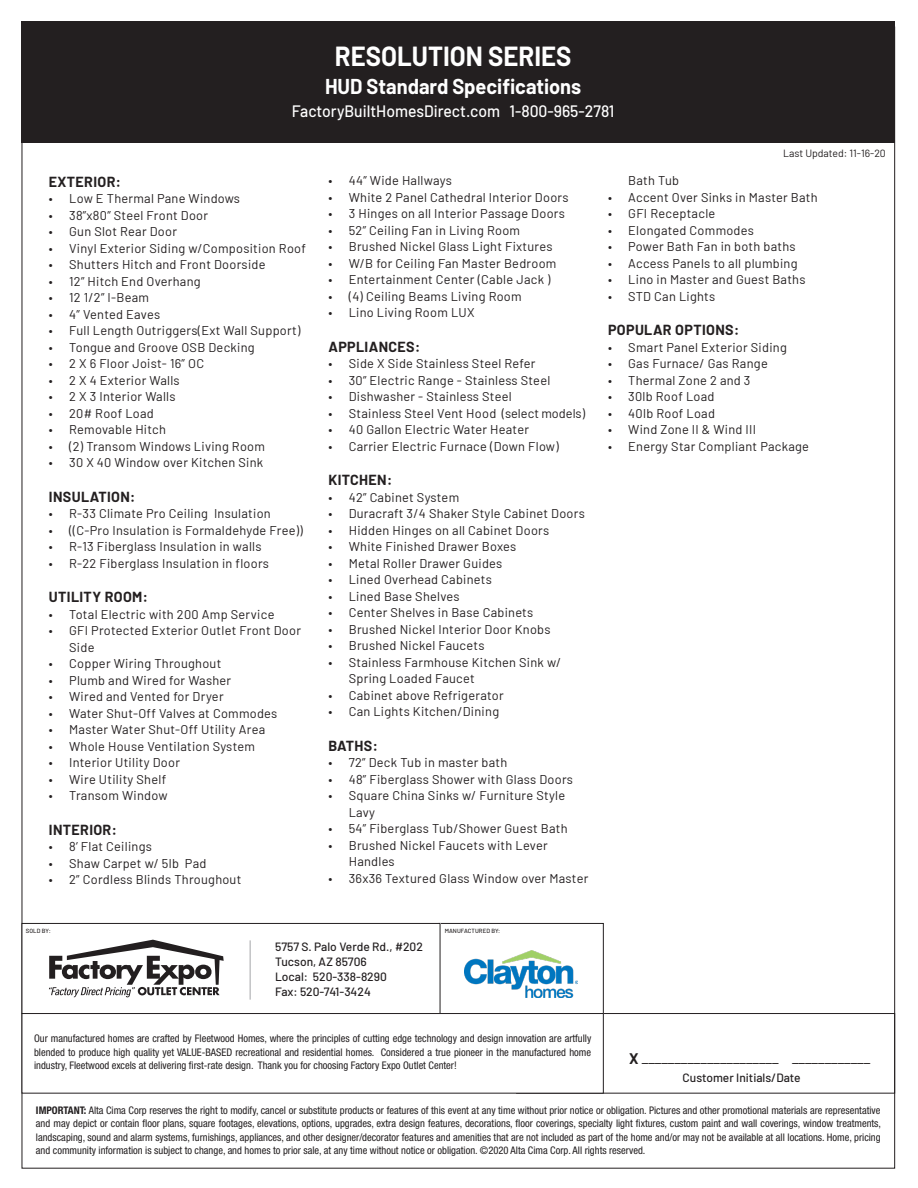
<style>
.page{position:relative;width:918px;height:1188px;background:#fff}
.page>*{position:absolute;margin:0;border:0;box-sizing:border-box;transform-origin:0 0}
.t1{font:700 27px "Barlow";color:#fff;scale:.95 1}
.t2{font:700 21px "Barlow";color:#fff;scale:.95 1}
.t3{font:500 16.5px "Barlow";color:#fff;scale:.95 1}
.t4{font:15px "Barlow";color:#231f20}
.Headers{font:700 14.25px "Barlow";letter-spacing:.025em;color:#231f20}
.t5{font:12.75px/16.5px "Barlow";letter-spacing:.02em;color:#231f20}
.t6{font:500 12px/15px "Barlow";color:#231f20}
.heading_new{font:condensed 10.5px/13.5px "Helvetica Neue LT Std";color:#231f20;text-align:justify}
.t7{font:10.5px "Barlow";color:#231f20}
.t8{font:500 6px "Barlow";letter-spacing:.01em;color:#231f20}
.s1{font-weight:700}
</style>
<div class="page">
<div style="left:438px;top:923px;width:166px;height:91px;border:1px solid #231f20"></div>
<div style="left:22px;top:923px;width:418px;height:91px;border:1px solid #231f20"></div>
<div style="left:22px;top:21px;width:873px;height:122px;background:#231f20"></div>
<hr style="left:250px;top:940px;width:1px;height:60px;background:#a4a5a9">
<div style="left:516px;top:1013px;width:379px;height:81px;border:1px solid #231f20"></div>
<svg style="left:49px;top:940px;width:175px;height:57px"></svg>
<img style="left:465px;top:951px;width:112px;height:47px">
<div style="left:22px;top:1014px;width:581px;height:79px;background:#fff"></div>
<div style="left:22px;top:1013px;width:582px;height:81px;border:1px solid #231f20"></div>
<p class="t1" style="left:335px;top:36px;width:251px">RESOLUTION SERIES</p>
<p class="t2" style="left:325px;top:71px;width:271px">HUD Standard Specifications</p>
<p class="t3" style="left:292px;top:99px;width:341px">FactoryBuiltHomesDirect.com 1-800-965-2781</p>
<p class="t7" style="left:783px;top:145px;width:104px">Last Updated: 11-16-20</p>
<p class="Headers" style="left:49px;top:171px;width:74px">EXTERIOR:</p>
<p class="t5" style="left:49px;top:190px;width:193px">• Low E Thermal Pane Windows</p>
<p class="t5" style="left:49px;top:206px;width:161px">• 38”x80” Steel Front Door</p>
<p class="t5" style="left:49px;top:223px;width:130px">• Gun Slot Rear Door</p>
<p class="t5" style="left:49px;top:239px;width:258px">• Vinyl Exterior Siding w/Composition Roof</p>
<p class="t5" style="left:49px;top:256px;width:218px">• Shutters Hitch and Front Doorside</p>
<p class="t5" style="left:49px;top:272px;width:153px">• 12” Hitch End Overhang</p>
<p class="t5" style="left:49px;top:289px;width:102px">• 12 1/2” I-Beam</p>
<p class="t5" style="left:49px;top:305px;width:113px">• 4” Vented Eaves</p>
<p class="t5" style="left:49px;top:322px;width:253px">• Full Length Outriggers(Ext Wall Support)</p>
<p class="t5" style="left:49px;top:338px;width:207px">• Tongue and Groove OSB Decking</p>
<p class="t5" style="left:49px;top:355px;width:157px">• 2 X 6 Floor Joist- 16” OC</p>
<p class="t5" style="left:49px;top:371px;width:132px">• 2 X 4 Exterior Walls</p>
<p class="t5" style="left:49px;top:388px;width:128px">• 2 X 3 Interior Walls</p>
<p class="t5" style="left:49px;top:404px;width:106px">• 20# Roof Load</p>
<p class="t5" style="left:49px;top:421px;width:119px">• Removable Hitch</p>
<p class="t5" style="left:49px;top:437px;width:218px">• (2) Transom Windows Living Room</p>
<p class="t5" style="left:49px;top:454px;width:216px">• 30 X 40 Window over Kitchen Sink</p>
<p class="Headers" style="left:49px;top:486px;width:88px">INSULATION:</p>
<p class="t5" style="left:49px;top:505px;width:223px">• R-33 Climate Pro Ceiling Insulation</p>
<p class="t5" style="left:49px;top:521px;width:255px">• ((C-Pro Insulation is Formaldehyde Free))</p>
<p class="t5" style="left:49px;top:538px;width:214px">• R-13 Fiberglass Insulation in walls</p>
<p class="t5" style="left:49px;top:554px;width:222px">• R-22 Fiberglass Insulation in floors</p>
<p class="Headers" style="left:49px;top:587px;width:101px">UTILITY ROOM:</p>
<p class="t5" style="left:49px;top:605px;width:227px">• Total Electric with 200 Amp Service</p>
<p class="t5" style="left:69px;top:622px;width:233px;text-indent:-20px">• GFI Protected Exterior Outlet Front Door<br>Side</p>
<p class="t5" style="left:49px;top:655px;width:174px">• Copper Wiring Throughout</p>
<p class="t5" style="left:49px;top:671px;width:184px">• Plumb and Wired for Washer</p>
<p class="t5" style="left:49px;top:688px;width:176px">• Wired and Vented for Dryer</p>
<p class="t5" style="left:49px;top:704px;width:230px">• Water Shut-Off Valves at Commodes</p>
<p class="t5" style="left:49px;top:721px;width:218px">• Master Water Shut-Off Utility Area</p>
<p class="t5" style="left:49px;top:737px;width:208px">• Whole House Ventilation System</p>
<p class="t5" style="left:49px;top:754px;width:133px">• Interior Utility Door</p>
<p class="t5" style="left:49px;top:770px;width:119px">• Wire Utility Shelf</p>
<p class="t5" style="left:49px;top:787px;width:120px">• Transom Window</p>
<p class="Headers" style="left:49px;top:819px;width:70px">INTERIOR:</p>
<p class="t5" style="left:49px;top:838px;width:104px">• 8’ Flat Ceilings</p>
<p class="t5" style="left:49px;top:854px;width:159px">• Shaw Carpet w/ 5lb Pad</p>
<p class="t5" style="left:49px;top:871px;width:194px">• 2” Cordless Blinds Throughout</p>
<p class="t5" style="left:328px;top:172px;width:125px">• 44” Wide Hallways</p>
<p class="t5" style="left:328px;top:188px;width:242px">• White 2 Panel Cathedral Interior Doors</p>
<p class="t5" style="left:328px;top:205px;width:238px">• 3 Hinges on all Interior Passage Doors</p>
<p class="t5" style="left:328px;top:221px;width:193px">• 52” Ceiling Fan in Living Room</p>
<p class="t5" style="left:328px;top:238px;width:226px">• Brushed Nickel Glass Light Fixtures</p>
<p class="t5" style="left:328px;top:254px;width:230px">• W/B for Ceiling Fan Master Bedroom</p>
<p class="t5" style="left:328px;top:271px;width:224px">• Entertainment Center (Cable Jack )</p>
<p class="t5" style="left:328px;top:287px;width:195px">• (4) Ceiling Beams Living Room</p>
<p class="t5" style="left:328px;top:304px;width:148px">• Lino Living Room LUX</p>
<p class="Headers" style="left:328px;top:336px;width:93px">APPLIANCES:</p>
<p class="t5" style="left:328px;top:355px;width:209px">• Side X Side Stainless Steel Refer</p>
<p class="t5" style="left:328px;top:371px;width:223px">• 30” Electric Range - Stainless Steel</p>
<p class="t5" style="left:328px;top:388px;width:185px">• Dishwasher - Stainless Steel</p>
<p class="t5" style="left:328px;top:404px;width:258px">• Stainless Steel Vent Hood (select models)</p>
<p class="t5" style="left:328px;top:421px;width:202px">• 40 Gallon Electric Water Heater</p>
<p class="t5" style="left:328px;top:437px;width:232px">• Carrier Electric Furnace (Down Flow)</p>
<p class="Headers" style="left:328px;top:470px;width:65px">KITCHEN:</p>
<p class="t5" style="left:328px;top:488px;width:132px">• 42” Cabinet System</p>
<p class="t5" style="left:328px;top:505px;width:258px">• Duracraft 3/4 Shaker Style Cabinet Doors</p>
<p class="t5" style="left:328px;top:521px;width:222px">• Hidden Hinges on all Cabinet Doors</p>
<p class="t5" style="left:328px;top:538px;width:189px">• White Finished Drawer Boxes</p>
<p class="t5" style="left:328px;top:554px;width:175px">• Metal Roller Drawer Guides</p>
<p class="t5" style="left:328px;top:571px;width:165px">• Lined Overhead Cabinets</p>
<p class="t5" style="left:328px;top:587px;width:133px">• Lined Base Shelves</p>
<p class="t5" style="left:328px;top:604px;width:206px">• Center Shelves in Base Cabinets</p>
<p class="t5" style="left:328px;top:620px;width:224px">• Brushed Nickel Interior Door Knobs</p>
<p class="t5" style="left:328px;top:637px;width:158px">• Brushed Nickel Faucets</p>
<p class="t5" style="left:349px;top:653px;width:214px;text-indent:-20px">• Stainless Farmhouse Kitchen Sink w/<br>Spring Loaded Faucet</p>
<p class="t5" style="left:328px;top:686px;width:177px">• Cabinet above Refrigerator</p>
<p class="t5" style="left:328px;top:703px;width:172px">• Can Lights Kitchen/Dining</p>
<p class="Headers" style="left:328px;top:735px;width:51px">BATHS:</p>
<p class="t5" style="left:328px;top:754px;width:180px">• 72” Deck Tub in master bath</p>
<p class="t5" style="left:328px;top:770px;width:246px">• 48” Fiberglass Shower with Glass Doors</p>
<p class="t5" style="left:349px;top:787px;width:218px;text-indent:-20px">• Square China Sinks w/ Furniture Style<br>Lavy</p>
<p class="t5" style="left:328px;top:820px;width:241px">• 54” Fiberglass Tub/Shower Guest Bath</p>
<p class="t5" style="left:349px;top:836px;width:201px;text-indent:-20px">• Brushed Nickel Faucets with Lever<br>Handles</p>
<p class="t5" style="left:328px;top:869px;width:261px">• 36x36 Textured Glass Window over Master</p>
<p class="t8" style="left:26px;top:926px;width:26px">SOLD BY:</p>
<p class="t8" style="left:445px;top:926px;width:57px">MANUFACTURED BY:</p>
<p class="t6" style="left:275px;top:938px;width:149px">5757 S. Palo Verde Rd., #202<br>Tucson, AZ 85706</p>
<p class="t6" style="left:275px;top:968px;width:113px">Local: 520-338-8290<br>Fax: 520-741-3424</p>
<p class="heading_new" style="left:34px;top:1032px;width:559px">Our manufactured homes are crafted by Fleetwood Homes, where the principles of cutting edge technology and design innovation are artfully blended to produce high quality yet VALUE-BASED recreational and residential homes. Considered a true pioneer in the manufactured home industry, Fleetwood excels at delivering first-rate design. Thank you for choosing Factory Expo Outlet Center!</p>
<p class="t5" style="left:628px;top:172px;width:52px">Bath Tub</p>
<p class="t5" style="left:608px;top:188px;width:211px">• Accent Over Sinks in Master Bath</p>
<p class="t5" style="left:608px;top:205px;width:109px">• GFI Receptacle</p>
<p class="t5" style="left:608px;top:221px;width:147px">• Elongated Commodes</p>
<p class="t5" style="left:608px;top:238px;width:189px">• Power Bath Fan in both baths</p>
<p class="t5" style="left:608px;top:254px;width:191px">• Access Panels to all plumbing</p>
<p class="t5" style="left:608px;top:271px;width:199px">• Lino in Master and Guest Baths</p>
<p class="t5" style="left:608px;top:287px;width:109px">• STD Can Lights</p>
<p class="Headers" style="left:608px;top:320px;width:133px">POPULAR OPTIONS:</p>
<p class="t5" style="left:608px;top:338px;width:180px">• Smart Panel Exterior Siding</p>
<p class="t5" style="left:608px;top:355px;width:161px">• Gas Furnace/ Gas Range</p>
<p class="t5" style="left:608px;top:371px;width:144px">• Thermal Zone 2 and 3</p>
<p class="t5" style="left:608px;top:388px;width:108px">• 30lb Roof Load</p>
<p class="t5" style="left:608px;top:404px;width:108px">• 40lb Roof Load</p>
<p class="t5" style="left:608px;top:421px;width:149px">• Wind Zone II &amp; Wind III</p>
<p class="t5" style="left:608px;top:437px;width:203px">• Energy Star Compliant Package</p>
<p class="t4" style="left:629px;top:1048px;width:243px"><span class="s1">X</span> _____________________ ____________</p>
<p class="t6" style="left:683px;top:1069px;width:119px">Customer Initials/Date</p>
<p class="heading_new" style="left:36px;top:1103px;width:847px"><span class="s1">IMPORTANT:</span> Alta Cima Corp reserves the right to modify, cancel or substitute products or features of this event at any time without prior notice or obligation. Pictures and other promotional materials are representative and may depict or contain floor plans, square footages, elevations, options, upgrades, extra design features, decorations, floor coverings, specialty light fixtures, custom paint and wall coverings, window treatments, landscaping, sound and alarm systems, furnishings, appliances, and other designer/decorator features and amenities that are not included as part of the home and/or may not be available at all locations. Home, pricing and community information is subject to change, and homes to prior sale, at any time without notice or obligation. ©2020 Alta Cima Corp. All rights reserved.</p>
</div>
